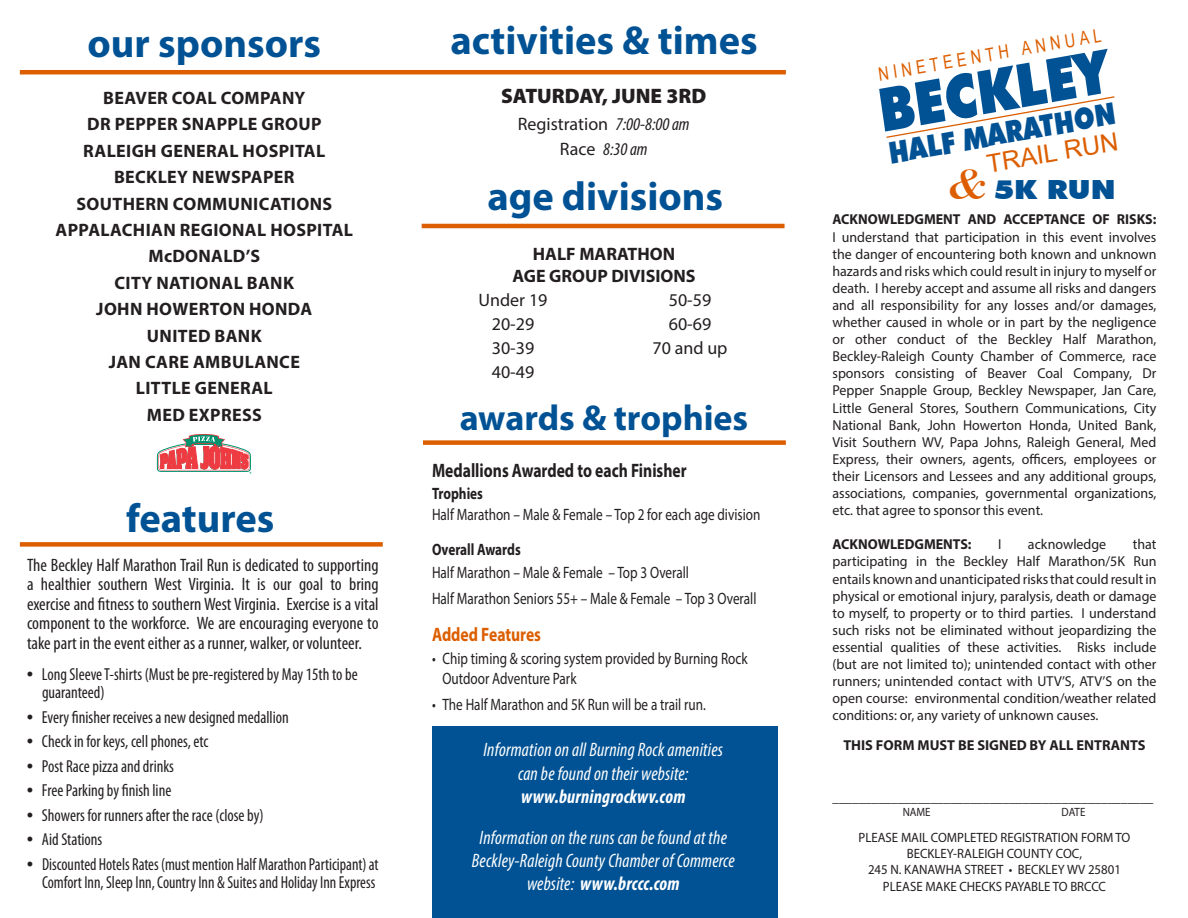
<style>
.page{position:relative;width:1188px;height:918px;background:#fff}
.page>*{position:absolute;margin:0;border:0;box-sizing:border-box;transform-origin:0 0}
.t1{font:900 60.15px "Futura BT";color:#005294;scale:.86 1}
.t2{font:700 40.5px "Myriad Pro";color:#005294}
.t3{font:700 36px "Myriad Pro";color:#005294}
.t4{font:900 30px "Futura BT";color:#005294;scale:.83 1}
.t5{font:900 26.4px "Futura BT";color:#005294;scale:1.11 1}
.t6{font:25.2px "Arial Narrow";color:#dc5e00;scale:1.22 1}
.t7{font:900 21px "Myriad Pro";color:#231f20}
.t8{font:italic condensed 19.5px "Myriad Pro";letter-spacing:.01em;color:#fff;scale:.95 1}
.t9{font:italic 700 condensed 19.5px "Myriad Pro";letter-spacing:.01em;color:#fff;scale:.95 1}
.t10{font:700 19.5px "Myriad Pro";color:#231f20;scale:.8 1}
.t11{font:700 19.5px "Myriad Pro";color:#dc5e00;scale:.8 1}
.t12{font:18.6px "Arial Narrow";color:#dc5e00;scale:.95 1}
.t13{font:condensed 18px/19.5px "Myriad Pro";color:#231f20;text-align:justify}
.t14{font:700 18px "Myriad Pro";letter-spacing:.02em;color:#231f20}
.t15{font:18px "Myriad Pro";color:#231f20}
.t16{font:700 18px "Myriad Pro";color:#231f20}
.t17{font:italic condensed 18px "Myriad Pro";color:#231f20}
.t18{font:condensed 17.4px/18px "Myriad Pro";color:#231f20;scale:.95 1}
.t19{font:condensed 17.4px/18px "Myriad Pro";color:#231f20;text-align:right;scale:.92 1}
.t20{font:16.5px/19.5px "Myriad Pro";color:#231f20;scale:.8 1}
.t21{font:700 16.5px "Myriad Pro";color:#231f20;scale:.8 1}
.t22{font:14.4px/17.1px "Myriad Pro";color:#231f20;text-align:justify}
.t23{font:700 14.4px "Myriad Pro";color:#231f20}
.t24{font:14.4px "Myriad Pro";color:#231f20;scale:.91 1}
.t25{font:13.5px "Myriad Pro";color:#231f20;scale:.95 1}
.t26{font:12px "Myriad Pro";color:#231f20;scale:.91 1}
.s1{font-family:"Arial";font-weight:700;font-stretch:normal}
.s2{font-style:italic;font-stretch:condensed}
.s3{font-style:normal;font-stretch:normal}
.s4{font-weight:400}
.s5{font-family:"Bodoni BT";font-weight:400;font-style:italic;font-size:43.2px;color:#dc5e00}
.s6{font-weight:700}
</style>
<div class="page">
<div style="left:432px;top:727px;width:345px;height:191px;background:#005294"></div>
<div style="left:423px;top:440px;width:363px;height:5px;background:#dc5e00"></div>
<hr style="left:20px;top:70px;width:766px;height:4px;background:#dc5e00">
<svg style="left:157px;top:434px;width:94px;height:40px"></svg>
<hr style="left:422px;top:224px;width:363px;height:4px;background:#dc5e00">
<div style="left:20px;top:542px;width:363px;height:5px;background:#dc5e00"></div>
<svg style="left:886px;top:96px;width:229px;height:42px"></svg>
<p class="t2" style="left:88px;top:17px;width:235px">our sponsors</p>
<p class="t14" style="left:103px;top:86px;width:204px">BEAVER COAL COMPANY</p>
<p class="t14" style="left:87px;top:113px;width:236px">DR PEPPER SNAPPLE GROUP</p>
<p class="t14" style="left:83px;top:139px;width:244px">RALEIGH GENERAL HOSPITAL</p>
<p class="t14" style="left:114px;top:165px;width:182px">BECKLEY NEWSPAPER</p>
<p class="t14" style="left:76px;top:192px;width:257px">SOUTHERN COMMUNICATIONS</p>
<p class="t14" style="left:56px;top:218px;width:299px">APPALACHIAN REGIONAL HOSPITAL</p>
<p class="t14" style="left:149px;top:245px;width:113px">McDONALD’S</p>
<p class="t14" style="left:115px;top:271px;width:181px">CITY NATIONAL BANK</p>
<p class="t14" style="left:96px;top:297px;width:218px">JOHN HOWERTON HONDA</p>
<p class="t14" style="left:147px;top:324px;width:116px">UNITED BANK</p>
<p class="t14" style="left:109px;top:350px;width:193px">JAN CARE AMBULANCE</p>
<p class="t14" style="left:136px;top:377px;width:138px">LITTLE GENERAL</p>
<p class="t14" style="left:147px;top:403px;width:117px">MED EXPRESS</p>
<p class="t2" style="left:126px;top:492px;width:150px">features</p>
<p class="t13" style="left:27px;top:555px;width:353px">The Beckley Half Marathon Trail Run is dedicated to supporting a healthier southern West Virginia. It is our goal to bring exercise and fitness to southern West Virginia. Exercise is a vital component to the workforce. We are encouraging everyone to take part in the event either as a runner, walker, or volunteer.</p>
<p class="t18" style="left:42px;top:665px;width:334px;text-indent:-15px"><span class="s1">•</span> Long Sleeve T-shirts (Must be pre-registered by May 15th to be guaranteed)</p>
<p class="t18" style="left:27px;top:708px;width:277px"><span class="s1">•</span> Every finisher receives a new designed medallion</p>
<p class="t18" style="left:27px;top:732px;width:193px"><span class="s1">•</span> Check in for keys, cell phones, etc</p>
<p class="t18" style="left:27px;top:757px;width:156px"><span class="s1">•</span> Post Race pizza and drinks</p>
<p class="t18" style="left:27px;top:781px;width:153px"><span class="s1">•</span> Free Parking by finish line</p>
<p class="t18" style="left:27px;top:806px;width:251px"><span class="s1">•</span> Showers for runners after the race (close by)</p>
<p class="t18" style="left:27px;top:830px;width:81px"><span class="s1">•</span> Aid Stations</p>
<p class="t19" style="left:27px;top:855px;width:384px"><span class="s1">•</span> Discounted Hotels Rates (must mention Half Marathon Participant) at<br>Comfort Inn, Sleep Inn, Country Inn &amp; Suites and Holiday Inn Express</p>
<p class="t2" style="left:450px;top:14px;width:309px">activities &amp; times</p>
<p class="t7" style="left:501px;top:84px;width:207px">SATURDAY, JUNE 3RD</p>
<p class="t15" style="left:518px;top:113px;width:173px">Registration <span class="s2">7:00-8:00 am</span></p>
<p class="t17" style="left:560px;top:139px;width:89px"><span class="s3">Race</span> 8:30 am</p>
<p class="t2" style="left:487px;top:170px;width:237px">age divisions</p>
<p class="t16" style="left:533px;top:243px;width:144px">HALF MARATHON</p>
<p class="t16" style="left:512px;top:264px;width:185px">AGE GROUP DIVISIONS</p>
<p class="t15" style="left:479px;top:289px;width:70px">Under 19</p>
<p class="t15" style="left:669px;top:289px;width:44px">50-59</p>
<p class="t15" style="left:492px;top:313px;width:44px">20-29</p>
<p class="t15" style="left:669px;top:313px;width:44px">60-69</p>
<p class="t15" style="left:492px;top:337px;width:44px">30-39</p>
<p class="t15" style="left:652px;top:337px;width:77px">70 and up</p>
<p class="t15" style="left:492px;top:361px;width:44px">40-49</p>
<p class="t3" style="left:460px;top:394px;width:290px">awards &amp; trophies</p>
<p class="t10" style="left:432px;top:458px;width:320px">Medallions Awarded to each Finisher</p>
<p class="t21" style="left:432px;top:482px;width:65px">Trophies</p>
<p class="t20" style="left:432px;top:504px;width:412px">Half Marathon – Male &amp; Female – Top 2 for each age division</p>
<p class="t21" style="left:432px;top:539px;width:112px">Overall Awards</p>
<p class="t20" style="left:432px;top:562px;width:323px">Half Marathon – Male &amp; Female – Top 3 Overall</p>
<p class="t20" style="left:432px;top:588px;width:407px">Half Marathon Seniors 55+ – Male &amp; Female – Top 3 Overall</p>
<p class="t11" style="left:432px;top:622px;width:138px">Added Features</p>
<p class="t20" style="left:442px;top:649px;width:383px;text-indent:-10px">• Chip timing &amp; scoring system provided by Burning Rock<br>Outdoor Adventure Park</p>
<p class="t20" style="left:432px;top:694px;width:344px">• The Half Marathon and 5K Run will be a trail run.</p>
<p class="t8" style="left:484px;top:738px;width:254px">Information on all Burning Rock amenities</p>
<p class="t8" style="left:518px;top:761px;width:181px">can be found on their website:</p>
<p class="t9" style="left:521px;top:784px;width:175px">www.burningrockwv.com</p>
<p class="t8" style="left:480px;top:825px;width:262px">Information on the runs can be found at the</p>
<p class="t8" style="left:472px;top:849px;width:278px">Beckley-Raleigh County Chamber of Commerce</p>
<p class="t9" style="left:527px;top:872px;width:162px"><span class="s4">website:</span> www.brccc.com</p>
<p class="t12" style="left:877px;top:64px;width:240px;rotate:-10deg">NINETEENTH ANNUAL</p>
<p class="t1" style="left:872px;top:75px;width:272px;rotate:-10deg">BECKLEY</p>
<p class="t4" style="left:886px;top:135px;width:279px;rotate:-10deg">HALF MARATHON</p>
<p class="t5" style="left:948px;top:174px;width:152px"><span class="s5">&amp;</span> 5K RUN</p>
<p class="t6" style="left:984px;top:150px;width:111px;rotate:-10deg">TRAIL RUN</p>
<p class="t22" style="left:832px;top:211px;width:326px"><span class="s6">ACKNOWLEDGMENT AND ACCEPTANCE OF RISKS:<br></span>I understand that participation in this event involves the danger of encountering both known and unknown hazards and risks which could result in injury to myself or death. I hereby accept and assume all risks and dangers and all responsibility for any losses and/or damages, whether caused in whole or in part by the negligence or other conduct of the Beckley Half Marathon, Beckley-Raleigh County Chamber of Commerce, race sponsors consisting of Beaver Coal Company, Dr Pepper Snapple Group, Beckley Newspaper, Jan Care, Little General Stores, Southern Communications, City National Bank, John Howerton Honda, United Bank, Visit Southern WV, Papa Johns, Raleigh General, Med Express, their owners, agents, officers, employees or their Licensors and Lessees and any additional groups, associations, companies, governmental organizations, etc. that agree to sponsor this event.</p>
<p class="t23" style="left:832px;top:535px;width:141px">ACKNOWLEDGMENTS:</p>
<p class="t22" style="left:998px;top:536px;width:5px">I</p>
<p class="t22" style="left:1028px;top:536px;width:80px">acknowledge</p>
<p class="t22" style="left:832px;top:536px;width:326px;text-indent:300px">that participating in the Beckley Half Marathon/5K Run entails known and unanticipated risks that could result in physical or emotional injury, paralysis, death or damage to myself, to property or to third parties. I understand such risks not be eliminated without jeopardizing the essential qualities of these activities. Risks include (but are not limited to); unintended contact with other runners; unintended contact with UTV’S, ATV’S on the open course: environmental condition/weather related conditions: or, any variety of unknown causes.</p>
<p class="t23" style="left:843px;top:736px;width:304px">THIS FORM MUST BE SIGNED BY ALL ENTRANTS</p>
<p class="t24" style="left:832px;top:788px;width:354px">_________________________________________________</p>
<p class="t26" style="left:903px;top:805px;width:32px">NAME</p>
<p class="t26" style="left:1062px;top:805px;width:28px">DATE</p>
<p class="t25" style="left:859px;top:829px;width:288px">PLEASE MAIL COMPLETED REGISTRATION FORM TO</p>
<p class="t25" style="left:907px;top:845px;width:186px">BECKLEY-RALEIGH COUNTY COC,</p>
<p class="t25" style="left:868px;top:862px;width:268px">245 N. KANAWHA STREET • BECKLEY WV 25801</p>
<p class="t25" style="left:883px;top:878px;width:236px">PLEASE MAKE CHECKS PAYABLE TO BRCCC</p>
</div>
